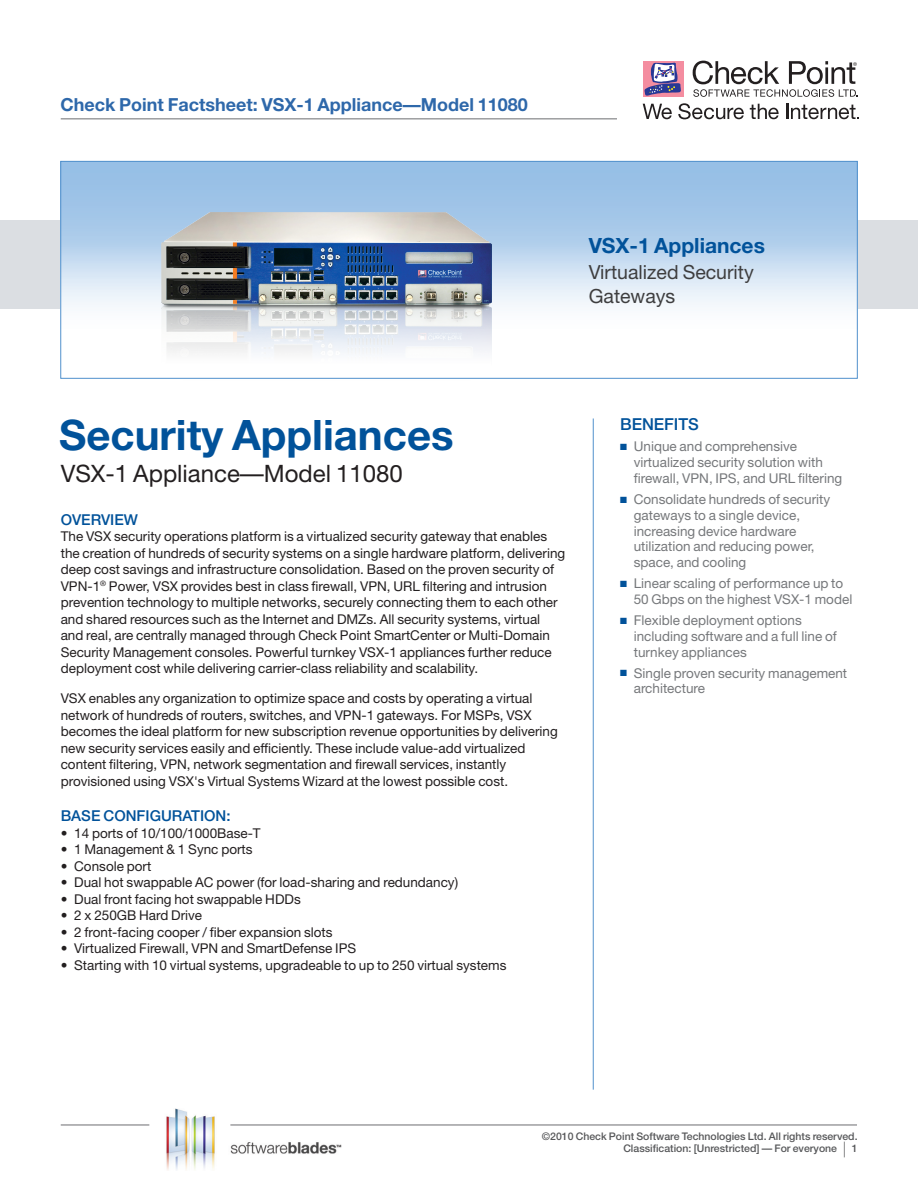
<style>
.page{position:relative;width:918px;height:1188px;background:#fff}
.page>*{position:absolute;margin:0;border:0;box-sizing:border-box;transform-origin:0 0}
.Main_Title{font:700 42px "Helvetica Neue";color:#01529a}
.Subtitle{font:24px "Helvetica Neue";color:#231f20}
.Body_bulleted{font:700 21px "Helvetica Neue";color:#01529a}
.Body_bulleted-2{font:19.5px "Helvetica Neue";color:#3e3e3f}
.t1{font:700 18px "Helvetica Neue";color:#2e68aa}
.Subheads_level_2{font:500 16.5px "Helvetica Neue";letter-spacing:-.005em;color:#01529a}
.Subhead_1{font:500 15px "Helvetica Neue";color:#01529a}
.Body_Copy{font:13.5px/16.5px "Helvetica Neue";color:#231f20}
.side_bar_bullets{font:13.5px/15.8px "Helvetica Neue";color:#76787b}
.Body_bulleted-3{font:13.5px "Helvetica Neue";color:#231f20}
.t2{font:500 10.5px/12px "Helvetica Neue";color:#57585a;text-align:right}
.s1{color:#01529a}
.s2{font-size:21px}
</style>
<div class="page">
<hr style="left:61px;top:118px;width:556px;height:1px;background:#6c6d70">
<hr style="left:593px;top:418px;width:1px;height:672px;background:#5090cc">
<div style="left:0;top:220px;width:918px;height:89px;background:#dbdee2"></div>
<div style="left:643px;top:61px;width:41px;height:35px;background:#f48da0"></div>
<svg style="left:644px;top:63px;width:37px;height:33px"></svg>
<svg style="left:643px;top:104px;width:29px;height:15px"></svg>
<svg style="left:678px;top:103px;width:66px;height:16px"></svg>
<svg style="left:750px;top:104px;width:29px;height:15px"></svg>
<svg style="left:786px;top:104px;width:72px;height:15px"></svg>
<svg style="left:693px;top:61px;width:165px;height:36px"></svg>
<img style="left:166px;top:1108px;width:180px;height:62px">
<hr style="left:61px;top:1125px;width:88px;height:1px;background:#6c6d70">
<hr style="left:230px;top:1125px;width:627px;height:1px;background:#6c6d70">
<svg style="left:62px;top:163px;width:794px;height:189px"></svg>
<img style="left:161px;top:213px;width:330px;height:166px">
<p class="t1" style="left:61px;top:93px;width:469px">Check Point Factsheet: VSX-1 Appliance—Model 11080</p>
<p class="Body_bulleted" style="left:589px;top:233px;width:178px">VSX-1 Appliances</p>
<p class="Body_bulleted-2" style="left:589px;top:261px;width:167px">Virtualized Security</p>
<p class="Body_bulleted-2" style="left:589px;top:284px;width:88px">Gateways</p>
<p class="Main_Title" style="left:59px;top:409px;width:396px">Security Appliances</p>
<p class="Subtitle" style="left:61px;top:460px;width:344px">VSX-1 Appliance—Model 11080</p>
<p class="Subhead_1" style="left:61px;top:510px;width:79px">OVERVIEW</p>
<p class="Body_Copy" style="left:61px;top:528px;width:506px">The VSX security operations platform is a virtualized security gateway that enables the creation of hundreds of security systems on a single hardware platform, delivering deep cost savings and infrastructure consolidation. Based on the proven security of VPN-1<sup>®</sup> Power, VSX provides best in class firewall, VPN, URL filtering and intrusion prevention technology to multiple networks, securely connecting them to each other and shared resources such as the Internet and DMZs. All security systems, virtual and real, are centrally managed through Check Point SmartCenter or Multi-Domain Security Management consoles. Powerful turnkey VSX-1 appliances further reduce deployment cost while delivering carrier-class reliability and scalability.</p>
<p class="Body_Copy" style="left:61px;top:690px;width:499px">VSX enables any organization to optimize space and costs by operating a virtual network of hundreds of routers, switches, and VPN-1 gateways. For MSPs, VSX becomes the ideal platform for new subscription revenue opportunities by delivering new security services easily and efficiently. These include value-add virtualized content filtering, VPN, network segmentation and firewall services, instantly provisioned using VSX's Virtual Systems Wizard at the lowest possible cost.</p>
<p class="Subhead_1" style="left:61px;top:807px;width:171px">BASE CONFIGURATION:</p>
<p class="Body_bulleted-3" style="left:61px;top:825px;width:201px">• 14 ports of 10/100/1000Base-T</p>
<p class="Body_bulleted-3" style="left:61px;top:841px;width:193px">• 1 Management &amp; 1 Sync ports</p>
<p class="Body_bulleted-3" style="left:61px;top:858px;width:92px">• Console port</p>
<p class="Body_bulleted-3" style="left:61px;top:874px;width:399px">• Dual hot swappable AC power (for load-sharing and redundancy)</p>
<p class="Body_bulleted-3" style="left:61px;top:891px;width:242px">• Dual front facing hot swappable HDDs</p>
<p class="Body_bulleted-3" style="left:61px;top:907px;width:143px">• 2 x 250GB Hard Drive</p>
<p class="Body_bulleted-3" style="left:61px;top:924px;width:273px">• 2 front-facing cooper / fiber expansion slots</p>
<p class="Body_bulleted-3" style="left:61px;top:940px;width:297px">• Virtualized Firewall, VPN and SmartDefense IPS</p>
<p class="Body_bulleted-3" style="left:61px;top:957px;width:447px">• Starting with 10 virtual systems, upgradeable to up to 250 virtual systems</p>
<p class="Subheads_level_2" style="left:620px;top:415px;width:80px">BENEFITS</p>
<p class="side_bar_bullets" style="left:634px;top:438px;width:210px;text-indent:-14px"><span class="s1">■</span> Unique and comprehensive virtualized security solution with firewall, VPN, IPS, and URL filtering</p>
<p class="side_bar_bullets" style="left:634px;top:491px;width:198px;text-indent:-14px"><span class="s1">■</span> Consolidate hundreds of security gateways to a single device, increasing device hardware utilization and reducing power, space, and cooling</p>
<p class="side_bar_bullets" style="left:634px;top:575px;width:220px;text-indent:-14px"><span class="s1">■</span> Linear scaling of performance up to<br>50 Gbps on the highest VSX-1 model</p>
<p class="side_bar_bullets" style="left:634px;top:612px;width:205px;text-indent:-14px"><span class="s1">■</span> Flexible deployment options including software and a full line of turnkey appliances</p>
<p class="side_bar_bullets" style="left:634px;top:665px;width:215px;text-indent:-14px"><span class="s1">■</span> Single proven security management architecture</p>
<p class="t2" style="left:542px;top:1131px;width:317px">©2010 Check Point Software Technologies Ltd. All rights reserved.<br>Classification: [Unrestricted] — For everyone <span class="s2">|</span> 1</p>
</div>
